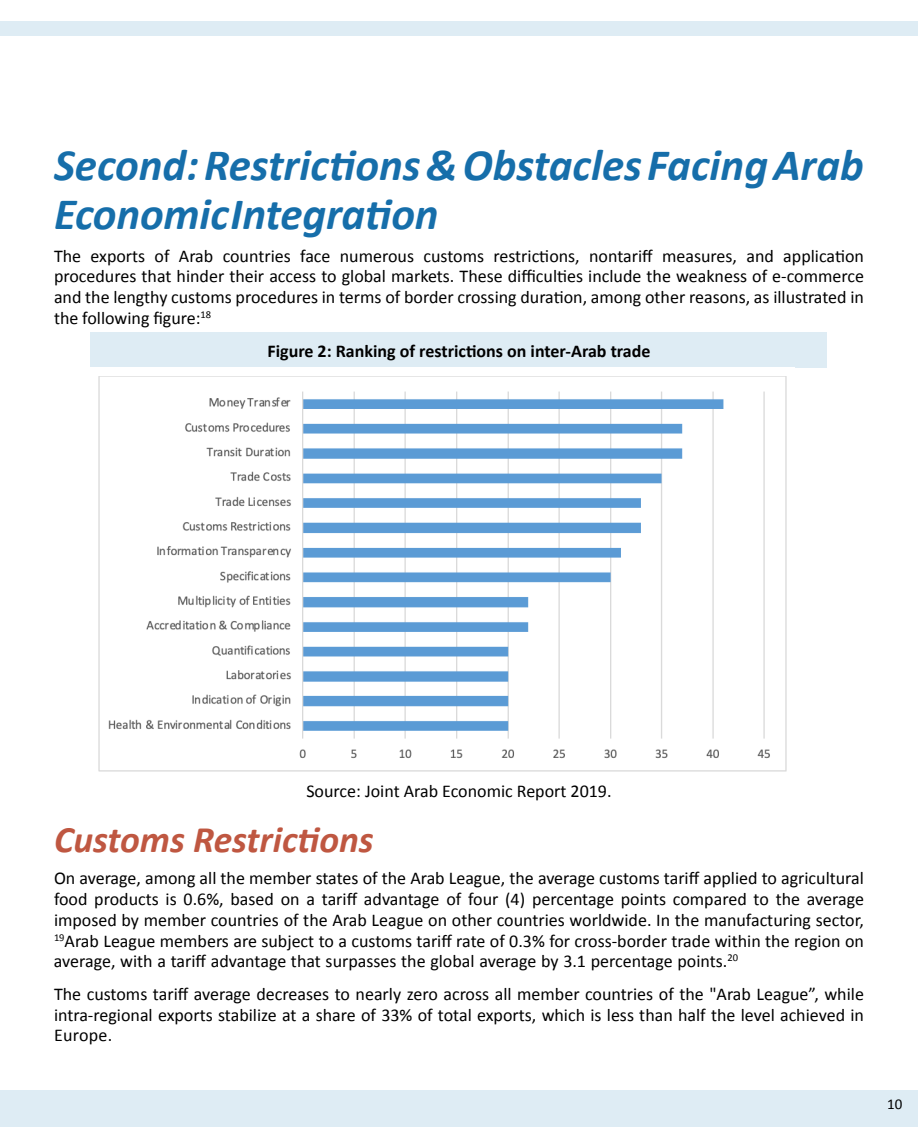
<style>
.page{position:relative;width:918px;height:1127px;background:#fff}
.page>*{position:absolute;margin:0;border:0;box-sizing:border-box;transform-origin:0 0}
.t1{font:italic 700 45px/48.6px "Calibri";color:#166eaa}
.t2{font:italic 700 37.5px "Calibri";color:#bf5741}
.t3{font:18px/20.7px "Calibri";color:#000;text-align:justify}
.t4{font:700 18px "Calibri";color:#000}
.t5{font:15px "Calibri";color:#000}
</style>
<div class="page">
<div style="left:0;top:1090px;width:918px;height:37px;background:#deecf4"></div>
<div style="left:0;top:21px;width:918px;height:15px;background:#deecf4"></div>
<div style="left:91px;top:332px;width:736px;height:36px;background:#deecf4"></div>
<img style="left:98px;top:376px;width:689px;height:396px">
<h1 class="t1" style="left:54px;top:140px;width:812px">Second: Restrictions &amp; Obstacles Facing Arab<br>Economic Integration</h1>
<p class="t3" style="left:54px;top:245px;width:812px">The exports of Arab countries face numerous customs restrictions, nontariff measures, and application procedures that hinder their access to global markets. These difficulties include the weakness of e-commerce and the lengthy customs procedures in terms of border crossing duration, among other reasons, as illustrated in the following figure:<sup>18</sup></p>
<p class="t4" style="left:267px;top:338px;width:385px">Figure 2: Ranking of restrictions on inter-Arab trade</p>
<p class="t3" style="left:306px;top:780px;width:307px">Source: Joint Arab Economic Report 2019.</p>
<h2 class="t2" style="left:54px;top:813px;width:321px">Customs Restrictions</h2>
<p class="t3" style="left:54px;top:867px;width:812px">On average, among all the member states of the Arab League, the average customs tariff applied to agricultural food products is 0.6%, based on a tariff advantage of four (4) percentage points compared to the average imposed by member countries of the Arab League on other countries worldwide. In the manufacturing sector, <sup>19</sup>Arab League members are subject to a customs tariff rate of 0.3% for cross-border trade within the region on average, with a tariff advantage that surpasses the global average by 3.1 percentage points.<sup>20</sup></p>
<p class="t3" style="left:54px;top:983px;width:811px">The customs tariff average decreases to nearly zero across all member countries of the "Arab League”, while intra-regional exports stabilize at a share of 33% of total exports, which is less than half the level achieved in Europe.</p>
<p class="t5" style="left:887px;top:1094px;width:17px">10</p>
</div>
